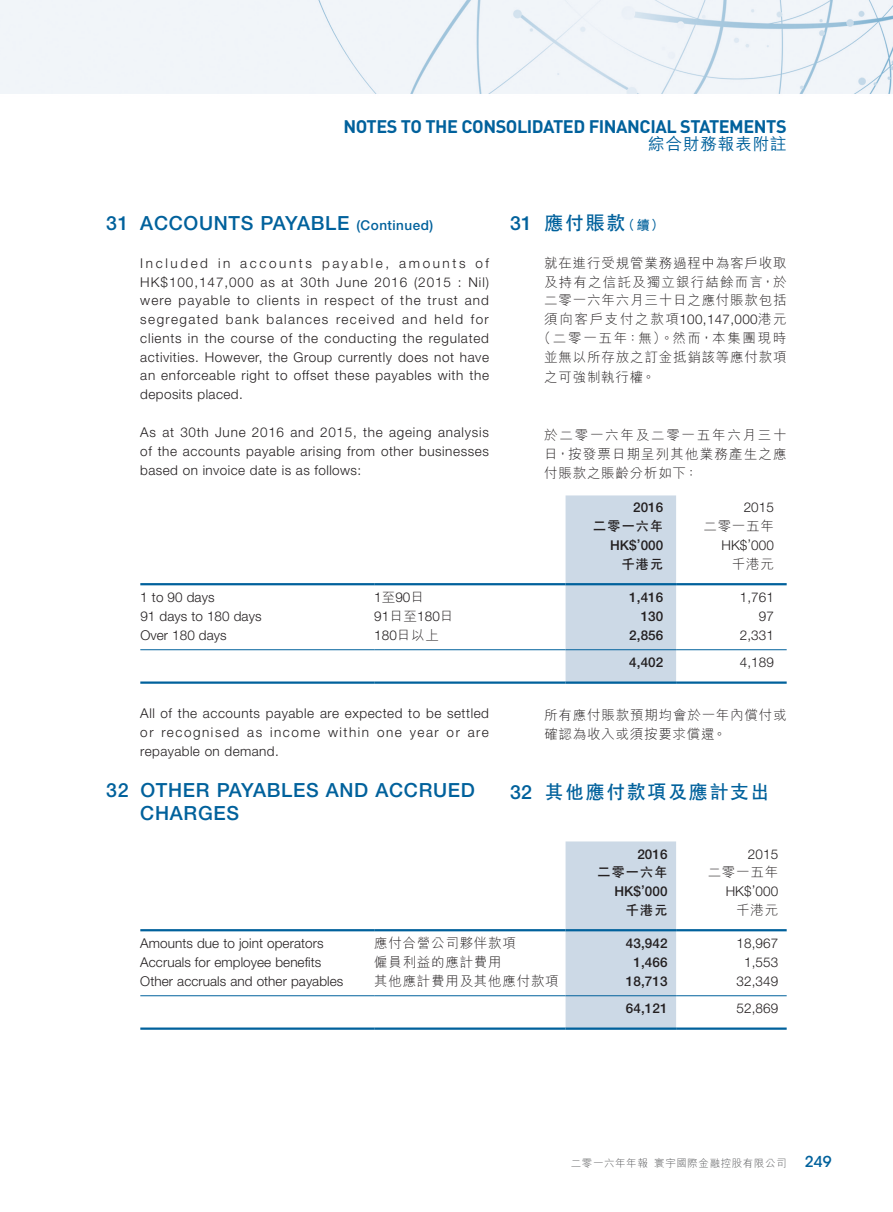
<style>
.page{position:relative;width:893px;height:1212px;background:#fff}
.page>*{position:absolute;margin:0;border:0;box-sizing:border-box;transform-origin:0 0}
.t1{font:500 19.5px/22.5px "Helvetica Neue LT Std";letter-spacing:.035em;color:#00619c}
.t2{font:700 19.5px "C Hei 2 HK";letter-spacing:.055em;color:#00619c}
.t3{font:700 18px "DIN";letter-spacing:-.025em;color:#00619c}
.t4{font:500 16.5px "M Hei HK";letter-spacing:.055em;color:#00619c}
.t5{font:300 13.5px/18.8px "Helvetica Neue LT Std";letter-spacing:.005em;color:#231f20;text-align:justify}
.t6{font:300 13.5px/18.8px "M Hei HK";letter-spacing:.06em;color:#231f20;text-align:center}
.t7{font:500 13.5px "Helvetica Neue LT Std";letter-spacing:.005em;color:#231f20}
.t8{font:700 13.5px "C Hei 2 HK";letter-spacing:.055em;color:#231f20}
.t9{font:300 10.5px "M Hei HK";letter-spacing:.055em;color:#57585a}
.s1{font-size:13.5px}
.s2{font-family:"Helvetica Neue LT Std";font-weight:500}
.s3{font-family:"Helvetica Neue LT Std"}
.s4{font-family:"M Hei HK"}
.s5{font-family:"ITC Avant Garde Std";font-weight:500;font-size:15px;color:#00619c}
</style>
<div class="page">
<img style="left:0;top:0;width:893px;height:1027px">
<div style="left:566px;top:495px;width:110px;height:186px;background:#ccd9e6"></div>
<hr style="left:140px;top:583px;width:234px;height:2px;background:#00619c">
<hr style="left:374px;top:583px;width:192px;height:2px;background:#00619c">
<hr style="left:566px;top:583px;width:110px;height:2px;background:#00619c">
<hr style="left:676px;top:583px;width:111px;height:2px;background:#00619c">
<hr style="left:140px;top:649px;width:234px;height:1px;background:#00619c">
<hr style="left:374px;top:649px;width:192px;height:1px;background:#00619c">
<hr style="left:566px;top:649px;width:110px;height:1px;background:#00619c">
<hr style="left:676px;top:649px;width:111px;height:1px;background:#00619c">
<hr style="left:140px;top:681px;width:234px;height:3px;background:#00619c">
<hr style="left:374px;top:681px;width:192px;height:3px;background:#00619c">
<hr style="left:566px;top:681px;width:110px;height:3px;background:#00619c">
<hr style="left:676px;top:681px;width:111px;height:3px;background:#00619c">
<div style="left:566px;top:841px;width:110px;height:186px;background:#ccd9e6"></div>
<hr style="left:140px;top:929px;width:234px;height:2px;background:#00619c">
<hr style="left:374px;top:929px;width:192px;height:2px;background:#00619c">
<hr style="left:566px;top:929px;width:110px;height:2px;background:#00619c">
<hr style="left:676px;top:929px;width:111px;height:2px;background:#00619c">
<hr style="left:140px;top:995px;width:234px;height:1px;background:#00619c">
<hr style="left:374px;top:995px;width:192px;height:1px;background:#00619c">
<hr style="left:566px;top:995px;width:110px;height:1px;background:#00619c">
<hr style="left:676px;top:995px;width:111px;height:1px;background:#00619c">
<hr style="left:140px;top:1027px;width:234px;height:3px;background:#00619c">
<hr style="left:374px;top:1027px;width:192px;height:3px;background:#00619c">
<hr style="left:566px;top:1027px;width:110px;height:3px;background:#00619c">
<hr style="left:676px;top:1027px;width:111px;height:3px;background:#00619c">
<h2 class="t3" style="left:343px;top:115px;width:184px">N OTES TO THE CONSOLIDA</h2>
<h2 class="t3" style="left:553px;top:115px;width:97px">TED FI NANCIAL</h2>
<h2 class="t3" style="left:680px;top:115px;width:108px">STATEM ENTS</h2>
<p class="t4" style="left:648px;top:132px;width:140px">綜合財務報表附註</p>
<h1 class="t1" style="left:106px;top:212px;width:328px">31 ACCOUNTS PAYABLE <span class="s1">(Continued)</span></h1>
<p class="t5" style="left:140px;top:253px;width:350px">Included in accounts payable, amounts of HK$100,147,000 as at 30th June 2016 (2015 : Nil) were payable to clients in respect of the trust and segregated bank balances received and held for clients in the course of the conducting the regulated activities. However, the Group currently does not have an enforceable right to offset these payables with the deposits placed.</p>
<p class="t5" style="left:140px;top:423px;width:350px">As at 30th June 2016 and 2015, the ageing analysis of the accounts payable arising from other businesses based on invoice date is as follows:</p>
<h1 class="t2" style="left:510px;top:213px;width:155px"><span class="s2">31</span> 應付賬款<span class="s1">（續）</span></h1>
<p class="t6" style="left:537px;top:253px;width:251px">就在進行受規管業務過程中為客戶收取及持有之信託及獨立銀行結餘而言，於二零一六年六月三十日之應付賬款包括須向客戶支付之款項<span class="s3">100,147,000</span>港元（二零一五年：無）。然而，本集團現時並無以所存放之訂金抵銷該等應付款項</p>
<p class="t6" style="left:544px;top:367px;width:112px">之可強制執行權。</p>
<p class="t6" style="left:544px;top:426px;width:244px;text-align:justify">於二零一六年及二零一五年六月三十日，按發票日期呈列其他業務產生之應付賬款之賬齡分析如下：</p>
<p class="t7" style="left:633px;top:500px;width:32px">2016</p>
<p class="t5" style="left:744px;top:498px;width:32px">2015</p>
<p class="t8" style="left:593px;top:519px;width:72px">二零一六年</p>
<p class="t6" style="left:703px;top:517px;width:72px">二零一五年</p>
<p class="t7" style="left:610px;top:537px;width:55px">HK$’000</p>
<p class="t5" style="left:721px;top:535px;width:54px">HK$’000</p>
<p class="t8" style="left:621px;top:557px;width:44px">千港元</p>
<p class="t6" style="left:732px;top:554px;width:44px">千港元</p>
<p class="t5" style="left:140px;top:588px;width:76px">1 to 90 days</p>
<p class="t5" style="left:374px;top:588px;width:51px">1<span class="s4">至</span>90<span class="s4">日</span></p>
<p class="t7" style="left:629px;top:589px;width:36px">1,416</p>
<p class="t5" style="left:740px;top:588px;width:36px">1,761</p>
<p class="t5" style="left:140px;top:607px;width:123px">91 days to 180 days</p>
<p class="t5" style="left:374px;top:607px;width:81px">91<span class="s4">日至</span>180<span class="s4">日</span></p>
<p class="t7" style="left:641px;top:608px;width:24px">130</p>
<p class="t5" style="left:759px;top:607px;width:17px">97</p>
<p class="t5" style="left:140px;top:625px;width:88px">Over 180 days</p>
<p class="t5" style="left:374px;top:625px;width:66px">180<span class="s4">日以上</span></p>
<p class="t7" style="left:629px;top:627px;width:36px">2,856</p>
<p class="t5" style="left:740px;top:625px;width:36px">2,331</p>
<p class="t7" style="left:629px;top:654px;width:36px">4,402</p>
<p class="t5" style="left:740px;top:653px;width:36px">4,189</p>
<p class="t5" style="left:140px;top:704px;width:350px">All of the accounts payable are expected to be settled or recognised as income within one year or are repayable on demand.</p>
<h1 class="t1" style="left:140px;top:779px;width:336px;text-indent:-34px">32 OTHER PAYABLES AND ACCRUED<br>CHARGES</h1>
<p class="t7" style="left:637px;top:846px;width:32px">2016</p>
<p class="t5" style="left:748px;top:844px;width:32px">2015</p>
<p class="t8" style="left:597px;top:865px;width:72px">二零一六年</p>
<p class="t6" style="left:708px;top:863px;width:72px">二零一五年</p>
<p class="t7" style="left:614px;top:883px;width:55px">HK$’000</p>
<p class="t5" style="left:726px;top:881px;width:54px">HK$’000</p>
<p class="t8" style="left:626px;top:903px;width:44px">千港元</p>
<p class="t6" style="left:736px;top:900px;width:44px">千港元</p>
<p class="t5" style="left:140px;top:934px;width:185px">Amounts due to joint operators</p>
<p class="t6" style="left:374px;top:934px;width:143px">應付合營公司夥伴款項</p>
<p class="t7" style="left:626px;top:935px;width:43px">43,942</p>
<p class="t5" style="left:736px;top:934px;width:43px">18,967</p>
<p class="t5" style="left:140px;top:953px;width:183px">Accruals for employee benefits</p>
<p class="t6" style="left:374px;top:952px;width:129px">僱員利益的應計費用</p>
<p class="t7" style="left:633px;top:954px;width:36px">1,466</p>
<p class="t5" style="left:744px;top:953px;width:36px">1,553</p>
<p class="t5" style="left:140px;top:971px;width:205px">Other accruals and other payables</p>
<p class="t6" style="left:374px;top:971px;width:186px">其他應計費用及其他應付款項</p>
<p class="t7" style="left:626px;top:973px;width:43px">18,713</p>
<p class="t5" style="left:736px;top:971px;width:43px">32,349</p>
<p class="t7" style="left:626px;top:1000px;width:43px">64,121</p>
<p class="t5" style="left:736px;top:999px;width:43px">52,869</p>
<p class="t6" style="left:544px;top:705px;width:244px;text-align:left">所有應付賬款預期均會於一年內償付或確認為收入或須按要求償還。</p>
<h1 class="t2" style="left:510px;top:782px;width:261px"><span class="s2">32</span> 其他應付款項及應計支出</h1>
<p class="t9" style="left:571px;top:1157px;width:262px">二零一六年年報 寰宇國際金融控股有限公司 <span class="s5">249</span></p>
</div>
